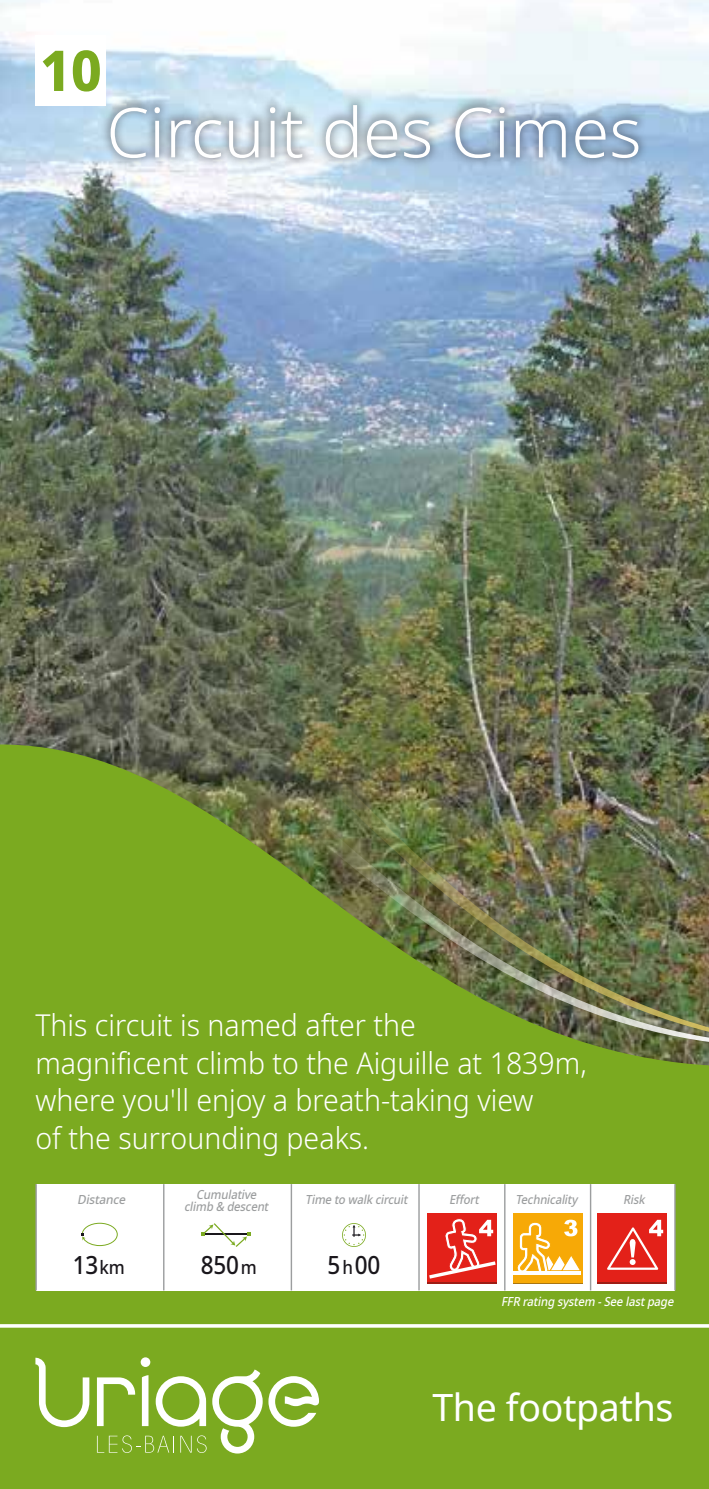
<style>
.page{position:relative;width:709px;height:1489px;background:#fff}
.page>*{position:absolute;margin:0;border:0;box-sizing:border-box;transform-origin:0 0}
.t1{font:300 68.75px "Noto Sans";color:#fff}
.t2{font:800 56.25px "Noto Sans";color:#7baa20;scale:.95 1}
.t3{font:37.5px "Noto Sans";letter-spacing:-.01em;color:#fff}
.t4{font:300 30px/37.5px "Noto Sans";color:#fff;scale:.95 1}
.t5{font:500 25px "Noto Sans";letter-spacing:-.01em;color:#1a171c;scale:.9 1}
.t6{font:italic 500 12.5px "Noto Sans";color:#9c9e9f;scale:.9 1}
.t7{font:italic 500 12.5px "Noto Sans";color:#fff;scale:.9 1}
.t8{font:italic 500 12.5px "Noto Sans";color:#9c9e9f;scale:.95 1}
.s1{font-size:18.75px}
</style>
<div class="page">
<img style="left:0;top:0;width:709px;height:640px">
<div style="left:0;top:1045px;width:709px;height:443px;background:#7baa20"></div>
<svg style="left:0;top:640px;width:709px;height:405px;background:#769c29"></svg>
<img style="left:9px;top:544px;width:700px;height:495px">
<div style="left:141px;top:1357px;width:9px;height:9px;background:#fff;border-radius:50%"></div>
<svg style="left:35px;top:1357px;width:54px;height:69px"></svg>
<svg style="left:97px;top:1369px;width:222px;height:84px"></svg>
<svg style="left:0;top:1323px;width:709px;height:4px"></svg>
<div style="left:35px;top:35px;width:71px;height:71px;background:#fff"></div>
<div style="left:36px;top:1183px;width:638px;height:107px;background:#fff"></div>
<div style="left:427px;top:1213px;width:70px;height:69px;background:#e32119"></div>
<hr style="left:427px;top:1282px;width:70px;height:1px;background:#9e1d15">
<svg style="left:429px;top:1218px;width:66px;height:60px"></svg>
<hr style="left:513px;top:1282px;width:69px;height:1px;background:#aa7611">
<div style="left:513px;top:1213px;width:69px;height:69px;background:#f7a906"></div>
<svg style="left:516px;top:1219px;width:65px;height:56px"></svg>
<hr style="left:514px;top:1271px;width:67px;height:3px;background:#fff">
<div style="left:597px;top:1213px;width:70px;height:69px;background:#e32119"></div>
<hr style="left:597px;top:1282px;width:70px;height:1px;background:#9e1d15">
<svg style="left:607px;top:1219px;width:56px;height:50px"></svg>
<hr style="left:590px;top:1183px;width:1px;height:107px;background:#9c9e9f">
<hr style="left:504px;top:1183px;width:1px;height:107px;background:#9c9e9f">
<hr style="left:418px;top:1183px;width:2px;height:107px;background:#9c9e9f">
<hr style="left:291px;top:1183px;width:1px;height:107px;background:#9c9e9f">
<hr style="left:163px;top:1183px;width:1px;height:107px;background:#9c9e9f">
<hr style="left:35px;top:1183px;width:2px;height:107px;background:#9c9e9f">
<hr style="left:674px;top:1183px;width:1px;height:107px;background:#9c9e9f">
<svg style="left:342px;top:1223px;width:24px;height:23px"></svg>
<svg style="left:201px;top:1223px;width:49px;height:23px"></svg>
<svg style="left:81px;top:1222px;width:37px;height:23px"></svg>
<div style="left:99px;top:93px;width:550px;height:76px;background:#1a171c;opacity:.35"></div>
<h2 class="t2" style="left:40px;top:29px;width:67px">10</h2>
<h1 class="t1" style="left:106px;top:84px;width:536px">Circuit des Cimes</h1>
<p class="t4" style="left:35px;top:1007px;width:582px">This circuit is named after the<br>magnificent climb to the Aiguille at 1839m, where you'll enjoy a breath-taking view<br>of the surrounding peaks.</p>
<p class="t8" style="left:77px;top:1190px;width:56px">Distance</p>
<p class="t6" style="left:196px;top:1185px;width:72px">Cumulative</p>
<p class="t6" style="left:184px;top:1197px;width:98px">climb &amp; descent</p>
<p class="t6" style="left:305px;top:1190px;width:119px">Time to walk circuit</p>
<p class="t6" style="left:449px;top:1190px;width:38px">Effort</p>
<p class="t6" style="left:515px;top:1190px;width:74px">Technicality</p>
<p class="t6" style="left:623px;top:1190px;width:29px">Risk</p>
<p class="t5" style="left:73px;top:1247px;width:59px">13<span class="s1">km</span></p>
<p class="t5" style="left:201px;top:1247px;width:63px">850<span class="s1">m</span></p>
<p class="t5" style="left:327px;top:1247px;width:61px">5<span class="s1">h</span>00</p>
<p class="t7" style="left:501px;top:1292px;width:197px">FFR rating system -See lastpage</p>
<p class="t3" style="left:432px;top:1381px;width:243px">The footpaths</p>
</div>
